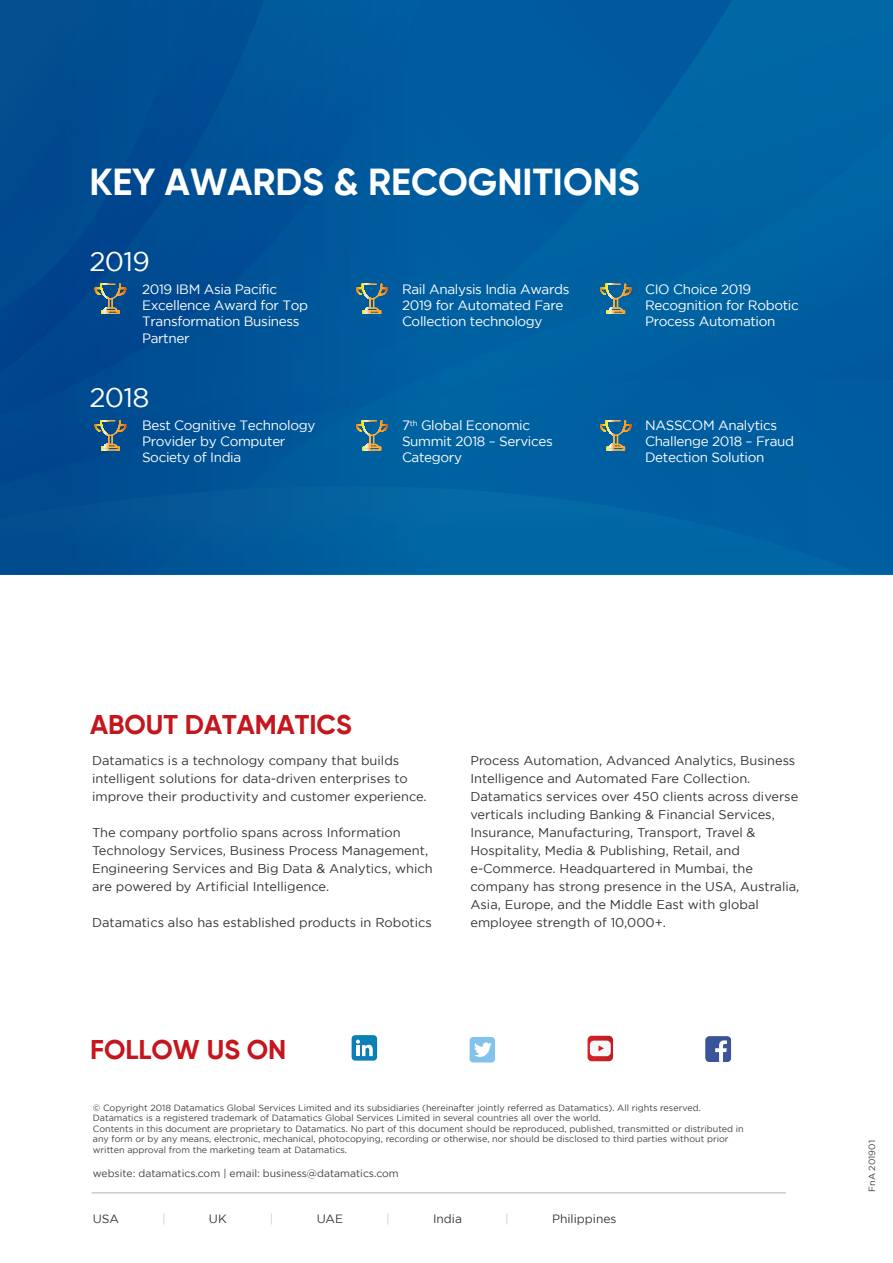
<style>
.page{position:relative;width:893px;height:1263px;background:#fff}
.page>*{position:absolute;margin:0;border:0;box-sizing:border-box;transform-origin:0 0}
.t1{font:700 37.5px "Gilroy";color:#fff}
.t2{font:700 27px "Gilroy";color:#c4161c}
.t3{font:27px "Gotham";letter-spacing:-.025em;color:#fff}
.t4{font:13.5px/16.2px "Gotham";letter-spacing:-.025em;color:#fff}
.t5{font:12.75px/18px "Gotham";color:#333}
.t6{font:12px "Gotham";color:#383738}
.t7{font:12px "Gotham";color:#cdccce}
.t8{font:10.35px "Gotham";color:#414042}
.t9{font:9px/10.5px "Gotham";color:#414042}
.s1{color:#333}
</style>
<div class="page">
<div style="left:0;top:0;width:893px;height:574px;background:linear-gradient(to right,#014c90,#0068a7)"></div>
<svg style="left:587px;top:1036px;width:26px;height:25px"></svg>
<div style="left:352px;top:1035px;width:25px;height:26px;background:#0c7fb6;border-radius:4px"></div>
<svg style="left:356px;top:1039px;width:17px;height:17px"></svg>
<div style="left:470px;top:1037px;width:25px;height:25px;background:#83c3eb;border-radius:4px"></div>
<svg style="left:474px;top:1042px;width:18px;height:15px"></svg>
<div style="left:705px;top:1036px;width:26px;height:26px;background:#3a5399;border-radius:4px"></div>
<svg style="left:716px;top:1040px;width:11px;height:22px"></svg>
<hr style="left:91px;top:1192px;width:695px;height:1px;background:#b3b3b3">
<hr style="left:109px;top:283px;width:3px;height:31px;background:#fbb040">
<svg style="left:112px;top:283px;width:5px;height:31px"></svg>
<hr style="left:117px;top:283px;width:1px;height:31px;background:#fbac3b">
<hr style="left:118px;top:283px;width:1px;height:31px;background:#faa735">
<hr style="left:119px;top:283px;width:1px;height:31px;background:#faa32f">
<hr style="left:120px;top:283px;width:1px;height:31px;background:#f99d28">
<hr style="left:121px;top:283px;width:1px;height:31px;background:#f89922">
<hr style="left:122px;top:283px;width:1px;height:31px;background:#f8941e">
<hr style="left:123px;top:283px;width:1px;height:31px;background:#f7941e">
<svg style="left:370px;top:283px;width:4px;height:31px"></svg>
<svg style="left:374px;top:283px;width:4px;height:31px"></svg>
<hr style="left:378px;top:283px;width:1px;height:31px;background:#fbae3e">
<hr style="left:379px;top:283px;width:1px;height:31px;background:#faaa38">
<hr style="left:380px;top:283px;width:1px;height:31px;background:#faa532">
<hr style="left:381px;top:283px;width:1px;height:31px;background:#f9a02b">
<hr style="left:382px;top:283px;width:1px;height:31px;background:#f99b25">
<hr style="left:383px;top:283px;width:1px;height:31px;background:#f89720">
<hr style="left:384px;top:283px;width:1px;height:31px;background:#f7941e">
<hr style="left:614px;top:283px;width:3px;height:31px;background:#fbb040">
<svg style="left:617px;top:283px;width:5px;height:31px"></svg>
<hr style="left:622px;top:283px;width:1px;height:31px;background:#fbad3d">
<hr style="left:623px;top:283px;width:1px;height:31px;background:#faa937">
<hr style="left:624px;top:283px;width:1px;height:31px;background:#faa431">
<hr style="left:625px;top:283px;width:1px;height:31px;background:#f99f2a">
<hr style="left:626px;top:283px;width:1px;height:31px;background:#f89a24">
<hr style="left:627px;top:283px;width:1px;height:31px;background:#f8961f">
<hr style="left:628px;top:283px;width:1px;height:31px;background:#f7941e">
<hr style="left:109px;top:420px;width:3px;height:31px;background:#fbb040">
<svg style="left:112px;top:420px;width:5px;height:31px"></svg>
<hr style="left:117px;top:420px;width:1px;height:31px;background:#fbac3b">
<hr style="left:118px;top:420px;width:1px;height:31px;background:#faa735">
<hr style="left:119px;top:420px;width:1px;height:31px;background:#faa32f">
<hr style="left:120px;top:420px;width:1px;height:31px;background:#f99d28">
<hr style="left:121px;top:420px;width:1px;height:31px;background:#f89922">
<hr style="left:122px;top:420px;width:1px;height:31px;background:#f8941e">
<hr style="left:123px;top:420px;width:1px;height:31px;background:#f7941e">
<svg style="left:370px;top:420px;width:4px;height:31px"></svg>
<svg style="left:374px;top:420px;width:4px;height:31px"></svg>
<hr style="left:378px;top:420px;width:1px;height:31px;background:#fbae3e">
<hr style="left:379px;top:420px;width:1px;height:31px;background:#faaa38">
<hr style="left:380px;top:420px;width:1px;height:31px;background:#faa532">
<hr style="left:381px;top:420px;width:1px;height:31px;background:#f9a02b">
<hr style="left:382px;top:420px;width:1px;height:31px;background:#f99b25">
<hr style="left:383px;top:420px;width:1px;height:31px;background:#f89720">
<hr style="left:384px;top:420px;width:1px;height:31px;background:#f7941e">
<hr style="left:614px;top:420px;width:3px;height:31px;background:#fbb040">
<svg style="left:617px;top:420px;width:5px;height:31px"></svg>
<hr style="left:622px;top:420px;width:1px;height:31px;background:#fbad3d">
<hr style="left:623px;top:420px;width:1px;height:31px;background:#faa937">
<hr style="left:624px;top:420px;width:1px;height:31px;background:#faa431">
<hr style="left:625px;top:420px;width:1px;height:31px;background:#f99f2a">
<hr style="left:626px;top:420px;width:1px;height:31px;background:#f89a24">
<hr style="left:627px;top:420px;width:1px;height:31px;background:#f8961f">
<hr style="left:628px;top:420px;width:1px;height:31px;background:#f7941e">
<h1 class="t1" style="left:89px;top:159px;width:552px">KEY AWARDS &amp; RECOGNITIONS</h1>
<h2 class="t3" style="left:89px;top:247px;width:62px">2019</h2>
<p class="t4" style="left:142px;top:281px;width:168px">2019 IBM Asia Pacific<br>Excellence Award for Top<br>Transformation Business<br>Partner</p>
<p class="t4" style="left:402px;top:281px;width:169px">Rail Analysis India Awards<br>2019 for Automated Fare<br>Collection technology</p>
<p class="t4" style="left:645px;top:281px;width:155px">CIO Choice 2019<br>Recognition for Robotic<br>Process Automation</p>
<h2 class="t3" style="left:89px;top:383px;width:62px">2018</h2>
<p class="t4" style="left:142px;top:417px;width:175px">Best Cognitive Technology<br>Provider by Computer<br>Society of India</p>
<p class="t4" style="left:402px;top:417px;width:152px">7<sup>th</sup> Global Economic<br>Summit 2018 – Services<br>Category</p>
<p class="t4" style="left:645px;top:417px;width:151px">NASSCOM Analytics<br>Challenge 2018 – Fraud<br>Detection Solution</p>
<h2 class="t2" style="left:90px;top:707px;width:263px">ABOUT DATAMATICS</h2>
<p class="t5" style="left:92px;top:751px;width:336px">Datamatics is a technology company that builds intelligent solutions for data-driven enterprises to improve their productivity and customer experience.</p>
<p class="t5" style="left:92px;top:823px;width:342px">The company portfolio spans across Information Technology Services, Business Process Management, Engineering Services and Big Data &amp; Analytics, which are powered by Artificial Intelligence.</p>
<p class="t5" style="left:92px;top:913px;width:341px">Datamatics also has established products in Robotics</p>
<p class="t5" style="left:470px;top:751px;width:330px">Process Automation, Advanced Analytics, Business Intelligence and Automated Fare Collection.<br>Datamatics services over 450 clients across diverse verticals including Banking &amp; Financial Services, Insurance, Manufacturing, Transport, Travel &amp; Hospitality, Media &amp; Publishing, Retail, and e-Commerce. Headquartered in Mumbai, the company has strong presence in the USA, Australia, Asia, Europe, and the Middle East with global employee strength of 10,000+.</p>
<h2 class="t2" style="left:90px;top:1033px;width:198px">FOLLOW US ON</h2>
<p class="t9" style="left:93px;top:1102px;width:652px">© Copyright 2018 Datamatics Global Services Limited and its subsidiaries (hereinafter jointly referred as Datamatics). All rights reserved.<br>Datamatics is a registered trademark of Datamatics Global Services Limited in several countries all over the world.<br>Contents in this document are proprietary to Datamatics. No part of this document should be reproduced, published, transmitted or distributed in any form or by any means, electronic, mechanical, photocopying, recording or otherwise, nor should be disclosed to third parties without prior written approval from the marketing team at Datamatics.</p>
<p class="t8" style="left:93px;top:1167px;width:307px">website: datamatics.com | email: business@datamatics.com</p>
<p class="t6" style="left:93px;top:1212px;width:28px">USA</p>
<p class="t7" style="left:162px;top:1212px;width:5px">|</p>
<p class="t6" style="left:209px;top:1212px;width:19px">UK</p>
<p class="t7" style="left:270px;top:1212px;width:5px">|</p>
<p class="t6" style="left:317px;top:1212px;width:28px">UAE</p>
<p class="t7" style="left:386px;top:1212px;width:5px">|</p>
<p class="t6" style="left:433px;top:1212px;width:30px">India</p>
<p class="t7" style="left:505px;top:1212px;width:5px">|</p>
<p class="t6" style="left:552px;top:1212px;width:66px">Philippines</p>
<p class="t9" style="left:867px;top:1192px;width:53px;rotate:-90deg"><span class="s1">FnA</span> 201901</p>
</div>
